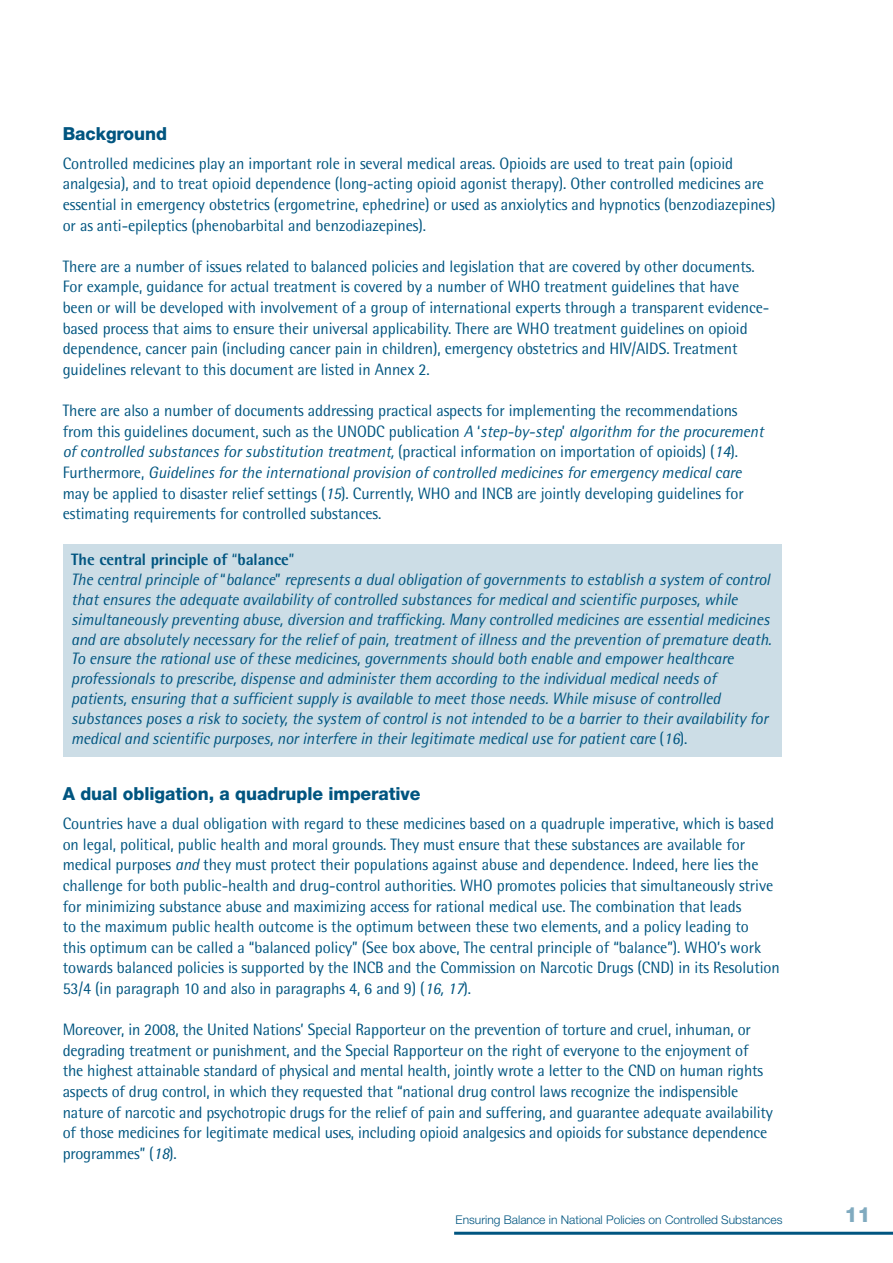
<style>
.page{position:relative;width:893px;height:1263px;background:#fff}
.page>*{position:absolute;margin:0;border:0;box-sizing:border-box;transform-origin:0 0}
.t1{font:800 21px "Helvetica Neue";color:#80aabf}
.t2{font:800 18px "Helvetica Neue";letter-spacing:-.005em;color:#005580}
.t3{font:16.5px/20.5px "Rotis Semi Sans";letter-spacing:-.005em;color:#005580}
.t4{font:italic 16.5px/19.8px "Rotis Semi Sans";letter-spacing:-.005em;color:#005580}
.t5{font:300 12px "Helvetica Neue";color:#005580}
.s1{font-style:italic}
.s2{font-family:"Rotis Sans Serif"}
.s3{font-weight:800;font-style:normal}
.s4{font-style:normal}
</style>
<div class="page">
<hr style="left:454px;top:1232px;width:439px;height:3px;background:#005580">
<div style="left:63px;top:544px;width:718px;height:212px;background:#ccdde6"></div>
<p class="t2" style="left:63px;top:123px;width:106px">Background</p>
<p class="t3" style="left:63px;top:153px;width:714px">Controlled medicines play an important role in several medical areas. Opioids are used to treat pain (opioid analgesia), and to treat opioid dependence (long-acting opioid agonist therapy). Other controlled medicines are essential in emergency obstetrics (ergometrine, ephedrine) or used as anxiolytics and hypnotics (benzodiazepines) or as anti-epileptics (phenobarbital and benzodiazepines).</p>
<p class="t3" style="left:63px;top:256px;width:708px">There are a number of issues related to balanced policies and legislation that are covered by other documents.<br>For example, guidance for actual treatment is covered by a number of WHO treatment guidelines that have been or will be developed with involvement of a group of international experts through a transparent evidence&shy;based process that aims to ensure their universal applicability. There are WHO treatment guidelines on opioid dependence, cancer pain (including cancer pain in children), emergency obstetrics and HIV/AIDS. Treatment guidelines relevant to this document are listed in Annex 2.</p>
<p class="t3" style="left:63px;top:400px;width:702px">There are also a number of documents addressing practical aspects for implementing the recommendations from this guidelines document, such as the UNODC publication <span class="s1">A</span> <span class="s2">‘</span><span class="s1">step-by-step</span><span class="s2">’</span> <span class="s1">algorithm for the procurement of controlled substances for substitution treatment,</span> (practical information on importation of opioids) (<span class="s1">14</span>).<br>Furthermore, <span class="s1">Guidelines for the international provision of controlled medicines for emergency medical care </span>may be applied to disaster relief settings (<span class="s1">15</span>). Currently, WHO and INCB are jointly developing guidelines for estimating requirements for controlled substances.</p>
<p class="t4" style="left:71px;top:550px;width:702px"><span class="s3">The central principle of</span> <span class="s4">“</span><span class="s3">balance</span><span class="s4">”<br></span>The central principle of <span class="s4">“</span>balance<span class="s4">”</span> represents a dual obligation of governments to establish a system of control that ensures the adequate availability of controlled substances for medical and scientific purposes, while simultaneously preventing abuse, diversion and trafficking. Many controlled medicines are essential medicines and are absolutely necessary for the relief of pain, treatment of illness and the prevention of premature death.<br>To ensure the rational use of these medicines, governments should both enable and empower healthcare professionals to prescribe, dispense and administer them according to the individual medical needs of patients, ensuring that a sufficient supply is available to meet those needs. While misuse of controlled substances poses a risk to society, the system of control is not intended to be a barrier to their availability for medical and scientific purposes, nor interfere in their legitimate medical use for patient care <span class="s4">(</span>16<span class="s4">).</span></p>
<p class="t2" style="left:63px;top:783px;width:359px">A dual obligation, a quadruple imperative</p>
<p class="t3" style="left:63px;top:813px;width:719px">Countries have a dual obligation with regard to these medicines based on a quadruple imperative, which is based on legal, political, public health and moral grounds. They must ensure that these substances are available for medical purposes <span class="s1">and</span> they must protect their populations against abuse and dependence. Indeed, here lies the challenge for both public-health and drug-control authorities. WHO promotes policies that simultaneously strive for minimizing substance abuse and maximizing access for rational medical use. The combination that leads<br>to the maximum public health outcome is the optimum between these two elements, and a policy leading to<br>this optimum can be called a “balanced policy” (See box above, The central principle of “balance”). WHO<span class="s2">’</span>s work towards balanced policies is supported by the INCB and the Commission on Narcotic Drugs (CND) in its Resolution 53/4 (in paragraph 10 and also in paragraphs 4, 6 and 9) (<span class="s1">16, 17</span>).</p>
<p class="t3" style="left:63px;top:1019px;width:712px">Moreover, in 2008, the United Nations<span class="s2">’</span> Special Rapporteur on the prevention of torture and cruel, inhuman, or degrading treatment or punishment, and the Special Rapporteur on the right of everyone to the enjoyment of the highest attainable standard of physical and mental health, jointly wrote a letter to the CND on human rights aspects of drug control, in which they requested that “national drug control laws recognize the indispensible nature of narcotic and psychotropic drugs for the relief of pain and suffering, and guarantee adequate availability of those medicines for legitimate medical uses, including opioid analgesics and opioids for substance dependence programmes” (<span class="s1">18</span>).</p>
<p class="t5" style="left:456px;top:1212px;width:328px">Ensuring Balance in National Policies on Controlled Substances</p>
<p class="t1" style="left:844px;top:1202px;width:28px">11</p>
</div>
